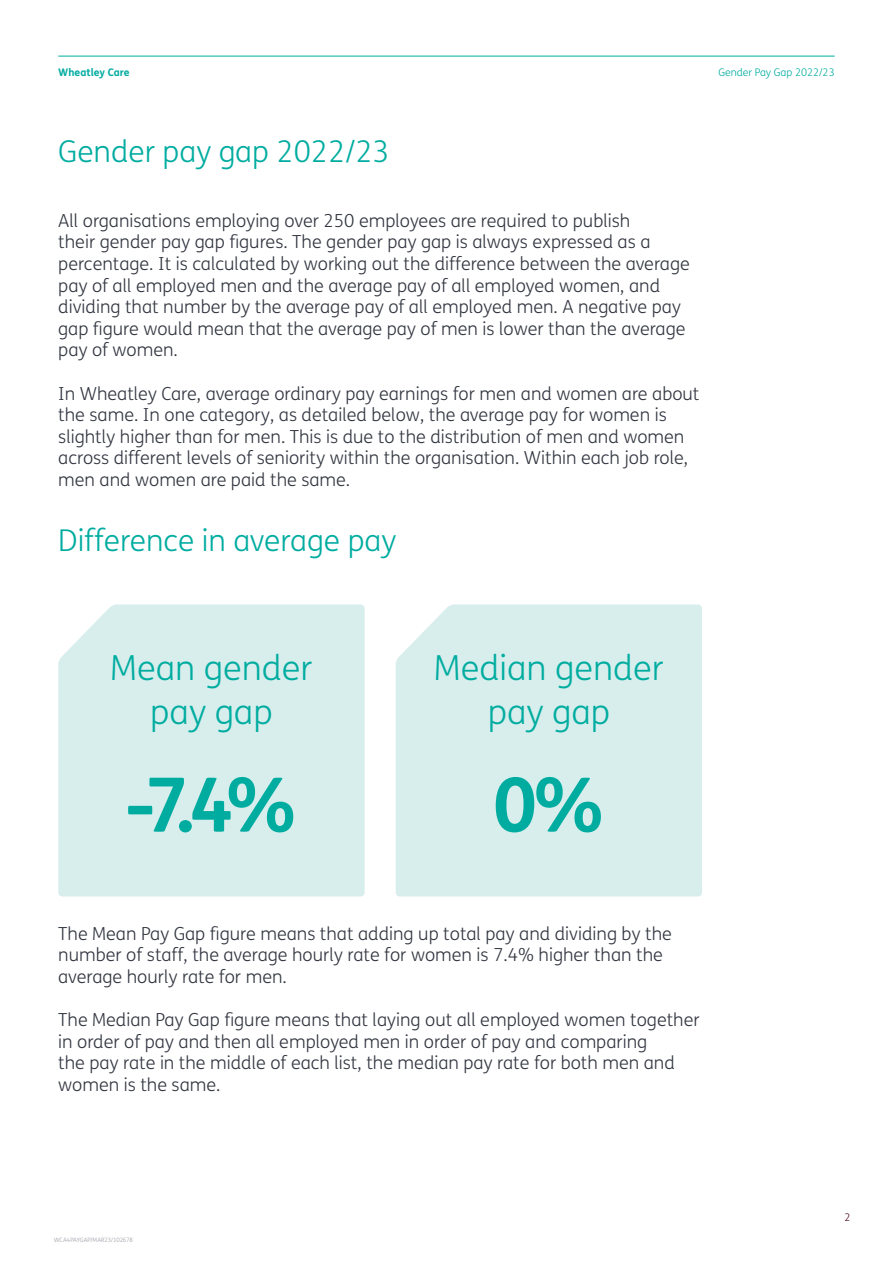
<style>
.page{position:relative;width:893px;height:1263px;background:#fff}
.page>*{position:absolute;margin:0;border:0;box-sizing:border-box;transform-origin:0 0}
.t1{font:700 75px "FS Me";color:#00aca0}
.t2{font:300 34.5px/43.2px "FS Me";color:#00aca0;text-align:center}
.t3{font:300 30px "FS Me";color:#00aca0}
.t4{font:300 18px/21.6px "FS Me";color:#323640}
.t5{font:300 10.5px "FS Me";color:#00aca0}
.t6{font:700 10.5px "FS Me";color:#00aca0}
.t7{font:300 10.5px "FS Me";color:#4a0422}
.t8{font:300 6px "FS Me";letter-spacing:-.01em;color:#989ba3}
</style>
<div class="page">
<hr style="left:58px;top:56px;width:777px;height:1px;background:#00aca0">
<div style="left:396px;top:604px;width:306px;height:292px;background:#d8eeed"></div>
<div style="left:58px;top:604px;width:307px;height:292px;background:#d8eeed"></div>
<p class="t6" style="left:58px;top:65px;width:73px">Wheatley Care</p>
<p class="t5" style="left:718px;top:66px;width:118px">Gender Pay Gap 2022/23</p>
<p class="t3" style="left:58px;top:134px;width:333px">Gender pay gap 2022/23</p>
<p class="t4" style="left:58px;top:210px;width:633px">All organisations employing over 250 employees are required to publish<br>their gender pay gap figures. The gender pay gap is always expressed as a percentage. It is calculated by working out the difference between the average pay of all employed men and the average pay of all employed women, and dividing that number by the average pay of all employed men. A negative pay gap figure would mean that the average pay of men is lower than the average pay of women.</p>
<p class="t4" style="left:58px;top:383px;width:643px">In Wheatley Care, average ordinary pay earnings for men and women are about the same. In one category, as detailed below, the average pay for women is slightly higher than for men. This is due to the distribution of men and women across different levels of seniority within the organisation. Within each job role, men and women are paid the same.</p>
<p class="t3" style="left:58px;top:523px;width:340px">Difference in average pay</p>
<p class="t2" style="left:110px;top:648px;width:204px">Mean gender pay gap</p>
<p class="t1" style="left:126px;top:758px;width:173px">-7.4%</p>
<p class="t2" style="left:434px;top:648px;width:231px">Median gender pay gap</p>
<p class="t1" style="left:493px;top:758px;width:114px">0%</p>
<p class="t4" style="left:58px;top:923px;width:615px">The Mean Pay Gap figure means that adding up total pay and dividing by the number of staff, the average hourly rate for women is 7.4% higher than the average hourly rate for men.</p>
<p class="t4" style="left:58px;top:1009px;width:643px">The Median Pay Gap figure means that laying out all employed women together in order of pay and then all employed men in order of pay and comparing<br>the pay rate in the middle of each list, the median pay rate for both men and women is the same.</p>
<p class="t8" style="left:54px;top:1236px;width:81px">WCA4PAYGAP/MAR23/102678</p>
<p class="t7" style="left:844px;top:1211px;width:8px">2</p>
</div>
